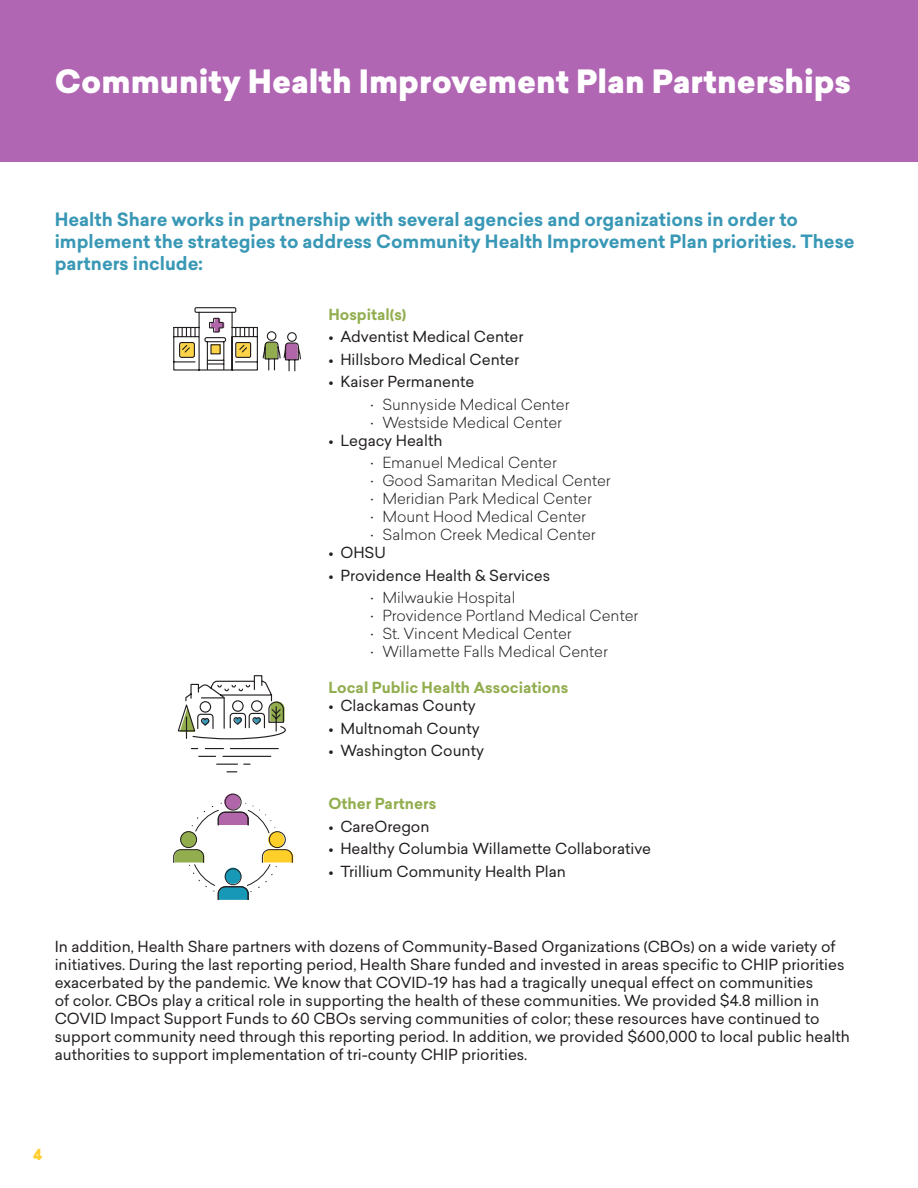
<style>
.page{position:relative;width:918px;height:1188px;background:#fff}
.page>*{position:absolute;margin:0;border:0;box-sizing:border-box;transform-origin:0 0}
.t1{font:900 31.5px "Sailec";color:#fff}
.t2{font:700 18px/21.6px "Sailec";color:#3998b5}
.Regular_Bullets{font:15px/18px "Sailec";color:#231f20}
.t3{font:300 15px "Sailec";color:#231f20}
.Body_Text{font:700 15px "Sailec";color:#92ae4f}
.mini_headers{font:700 15px "Sailec";color:#92ae4f}
.t4{font:900 15px "Sailec";color:#ffce2e}
.s1{font-weight:400}
</style>
<div class="page">
<div style="left:0;top:0;width:918px;height:162px;background:#b066b3"></div>
<svg style="left:173px;top:307px;width:128px;height:65px"></svg>
<svg style="left:177px;top:675px;width:109px;height:98px"></svg>
<svg style="left:173px;top:793px;width:120px;height:107px"></svg>
<p class="t1" style="left:55px;top:58px;width:798px">Community Health Improvement Plan Partnerships</p>
<p class="t2" style="left:55px;top:209px;width:801px">Health Share works in partnership with several agencies and organizations in order to implement the strategies to address Community Health Improvement Plan priorities. These partners include:</p>
<p class="mini_headers" style="left:328px;top:304px;width:80px">Hospital(s)</p>
<p class="Regular_Bullets" style="left:328px;top:328px;width:197px">• Adventist Medical Center</p>
<p class="Regular_Bullets" style="left:328px;top:350px;width:192px">• Hillsboro Medical Center</p>
<p class="Regular_Bullets" style="left:328px;top:373px;width:148px">• Kaiser Permanente</p>
<p class="t3" style="left:370px;top:394px;width:201px"><span class="s1">·</span> Sunnyside Medical Center</p>
<p class="t3" style="left:370px;top:412px;width:193px"><span class="s1">·</span> Westside Medical Center</p>
<p class="Regular_Bullets" style="left:328px;top:431px;width:116px">• Legacy Health</p>
<p class="t3" style="left:370px;top:453px;width:188px"><span class="s1">·</span> Emanuel Medical Center</p>
<p class="t3" style="left:370px;top:471px;width:242px"><span class="s1">·</span> Good Samaritan Medical Center</p>
<p class="t3" style="left:370px;top:489px;width:223px"><span class="s1">·</span> Meridian Park Medical Center</p>
<p class="t3" style="left:370px;top:507px;width:217px"><span class="s1">·</span> Mount Hood Medical Center</p>
<p class="t3" style="left:370px;top:525px;width:227px"><span class="s1">·</span> Salmon Creek Medical Center</p>
<p class="Regular_Bullets" style="left:328px;top:544px;width:59px">• OHSU</p>
<p class="Regular_Bullets" style="left:328px;top:566px;width:223px">• Providence Health &amp; Services</p>
<p class="t3" style="left:370px;top:588px;width:147px"><span class="s1">·</span> Milwaukie Hospital</p>
<p class="t3" style="left:370px;top:606px;width:269px"><span class="s1">·</span> Providence Portland Medical Center</p>
<p class="t3" style="left:370px;top:624px;width:203px"><span class="s1">·</span> St. Vincent Medical Center</p>
<p class="t3" style="left:370px;top:642px;width:239px"><span class="s1">·</span> Willamette Falls Medical Center</p>
<p class="Body_Text" style="left:328px;top:677px;width:242px">Local Public Health Associations</p>
<p class="Regular_Bullets" style="left:328px;top:697px;width:149px">• Clackamas County</p>
<p class="Regular_Bullets" style="left:328px;top:719px;width:153px">• Multnomah County</p>
<p class="Regular_Bullets" style="left:328px;top:742px;width:157px">• Washington County</p>
<p class="mini_headers" style="left:328px;top:793px;width:110px">Other Partners</p>
<p class="Regular_Bullets" style="left:328px;top:817px;width:103px">• CareOregon</p>
<p class="Regular_Bullets" style="left:328px;top:840px;width:324px">• Healthy Columbia Willamette Collaborative</p>
<p class="Regular_Bullets" style="left:328px;top:862px;width:239px">• Trillium Community Health Plan</p>
<p class="Regular_Bullets" style="left:55px;top:937px;width:797px">In addition, Health Share partners with dozens of Community-Based Organizations (CBOs) on a wide variety of initiatives. During the last reporting period, Health Share funded and invested in areas specific to CHIP priorities exacerbated by the pandemic. We know that COVID-19 has had a tragically unequal effect on communities<br>of color. CBOs play a critical role in supporting the health of these communities. We provided $4.8 million in COVID Impact Support Funds to 60 CBOs serving communities of color; these resources have continued to support community need through this reporting period. In addition, we provided $600,000 to local public health authorities to support implementation of tri-county CHIP priorities.</p>
<p class="t4" style="left:33px;top:1143px;width:11px">4</p>
</div>
